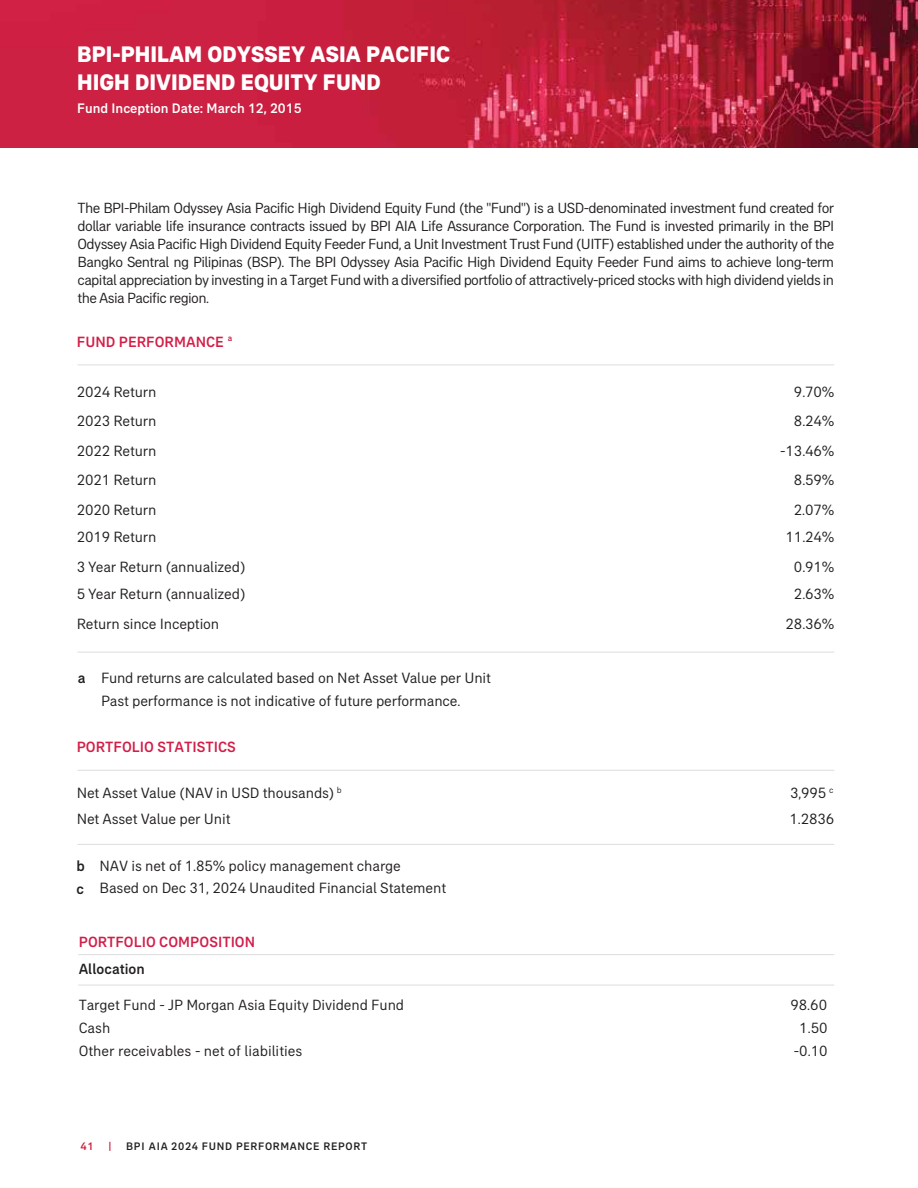
<style>
.page{position:relative;width:918px;height:1188px;background:#fff}
.page>*{position:absolute;margin:0;border:0;box-sizing:border-box;transform-origin:0 0}
.t1{font:800 22.95px/27.5px "AIA Everest";color:#fff}
.t2{font:15.15px/29.4px "AIA Everest";letter-spacing:-.01em;color:#231f20}
.t3{font:500 15.15px "AIA Everest";color:#d31e47}
.t4{font:500 15.15px "AIA Everest";color:#d11e4a}
.t5{font:500 15.15px/22.5px "AIA Everest";color:#231f20}
.t6{font:15px/18px "AIA Everest";letter-spacing:-.04em;color:#231f20;text-align:justify}
.t7{font:500 14.1px "AIA Everest";color:#fff}
.t8{font:500 11.1px "AIA Everest";letter-spacing:.06em;color:#231f20}
.t9{font:500 11.1px "AIA Everest";color:#cf1f3d}
</style>
<div class="page">
<img style="left:0;top:0;width:918px;height:148px">
<hr style="left:78px;top:365px;width:756px;height:1px;background:#dcdddf">
<hr style="left:78px;top:652px;width:756px;height:1px;background:#dcdddf">
<hr style="left:78px;top:770px;width:756px;height:1px;background:#dcdddf">
<hr style="left:78px;top:844px;width:756px;height:1px;background:#dcdddf">
<hr style="left:78px;top:954px;width:756px;height:1px;background:#dcdddf">
<hr style="left:78px;top:985px;width:756px;height:1px;background:#dcdddf">
<h1 class="t1" style="left:77px;top:40px;width:374px">BPI-PHILAM ODYSSEY ASIA PACIFIC<br>HIGH DIVIDEND EQUITY FUND</h1>
<p class="t7" style="left:77px;top:100px;width:226px">Fund Inception Date: March 12, 2015</p>
<p class="t6" style="left:78px;top:199px;width:758px">The BPI-Philam Odyssey Asia Pacific High Dividend Equity Fund (the "Fund") is a USD-denominated investment fund created for dollar variable life insurance contracts issued by BPI AIA Life Assurance Corporation. The Fund is invested primarily in the BPI Odyssey Asia Pacific High Dividend Equity Feeder Fund, a Unit Investment Trust Fund (UITF) established under the authority of the Bangko Sentral ng Pilipinas (BSP). The BPI Odyssey Asia Pacific High Dividend Equity Feeder Fund aims to achieve long-term capital appreciation by investing in a Target Fund with a diversified portfolio of attractively-priced stocks with high dividend yields in the Asia Pacific region.</p>
<p class="t3" style="left:77px;top:333px;width:157px">FUND PERFORMANCE <sup>a</sup></p>
<p class="t2" style="left:77px;top:377px;width:81px;text-align:justify">2024 Return 2023 Return 2022 Return 2021 Return 2020 Return</p>
<p class="t2" style="left:77px;top:521px;width:170px;line-height:29.8px">2019 Return<br>3 Year Return (annualized)</p>
<p class="t2" style="left:77px;top:579px;width:170px">5 Year Return (annualized)<br>Return since Inception</p>
<p class="t5" style="left:78px;top:667px;width:9px">a</p>
<p class="t2" style="left:101px;top:667px;width:391px;line-height:22.2px">Fund returns are calculated based on Net Asset Value per Unit<br>Past performance is not indicative of future performance.</p>
<p class="t3" style="left:77px;top:738px;width:161px">PORTFOLIO STATISTICS</p>
<p class="t2" style="left:77px;top:779px;width:266px;line-height:26.4px">Net Asset Value (NAV in USD thousands) <sup>b<br></sup>Net Asset Value per Unit</p>
<p class="t5" style="left:76px;top:854px;width:10px">b c</p>
<p class="t2" style="left:100px;top:855px;width:348px;line-height:22.2px">NAV is net of 1.85% policy management charge<br>Based on Dec 31, 2024 Unaudited Financial Statement</p>
<p class="t4" style="left:79px;top:934px;width:178px">PORTFOLIO COMPOSITION</p>
<p class="t5" style="left:79px;top:958px;width:68px">Allocation</p>
<p class="t2" style="left:780px;top:377px;width:56px;text-align:right">9.70%<br>8.24% -13.46%<br>8.59%<br>2.07%</p>
<p class="t2" style="left:786px;top:521px;width:50px;line-height:29.8px;text-align:center">11.24%<br>0.91%</p>
<p class="t2" style="left:786px;top:579px;width:50px;text-align:center">2.63%<br>28.36%</p>
<p class="t2" style="left:790px;top:780px;width:46px;line-height:26.4px">3,995 <sup>c<br></sup>1.2836</p>
<p class="t2" style="left:79px;top:990px;width:327px">Target Fund - JP Morgan Asia Equity Dividend Fund</p>
<p class="t2" style="left:790px;top:990px;width:38px">98.60</p>
<p class="t2" style="left:79px;top:1036px;width:225px">Other receivables - net of liabilities</p>
<p class="t2" style="left:794px;top:1036px;width:35px">-0.10</p>
<p class="t2" style="left:79px;top:1013px;width:33px">Cash</p>
<p class="t2" style="left:799px;top:1013px;width:30px">1.50</p>
<p class="t9" style="left:81px;top:1140px;width:15px">41</p>
<p class="t9" style="left:108px;top:1140px;width:5px">|</p>
<p class="t8" style="left:126px;top:1140px;width:242px">BPI AIA 2024 FUND PERFORMANCE REPORT</p>
</div>
